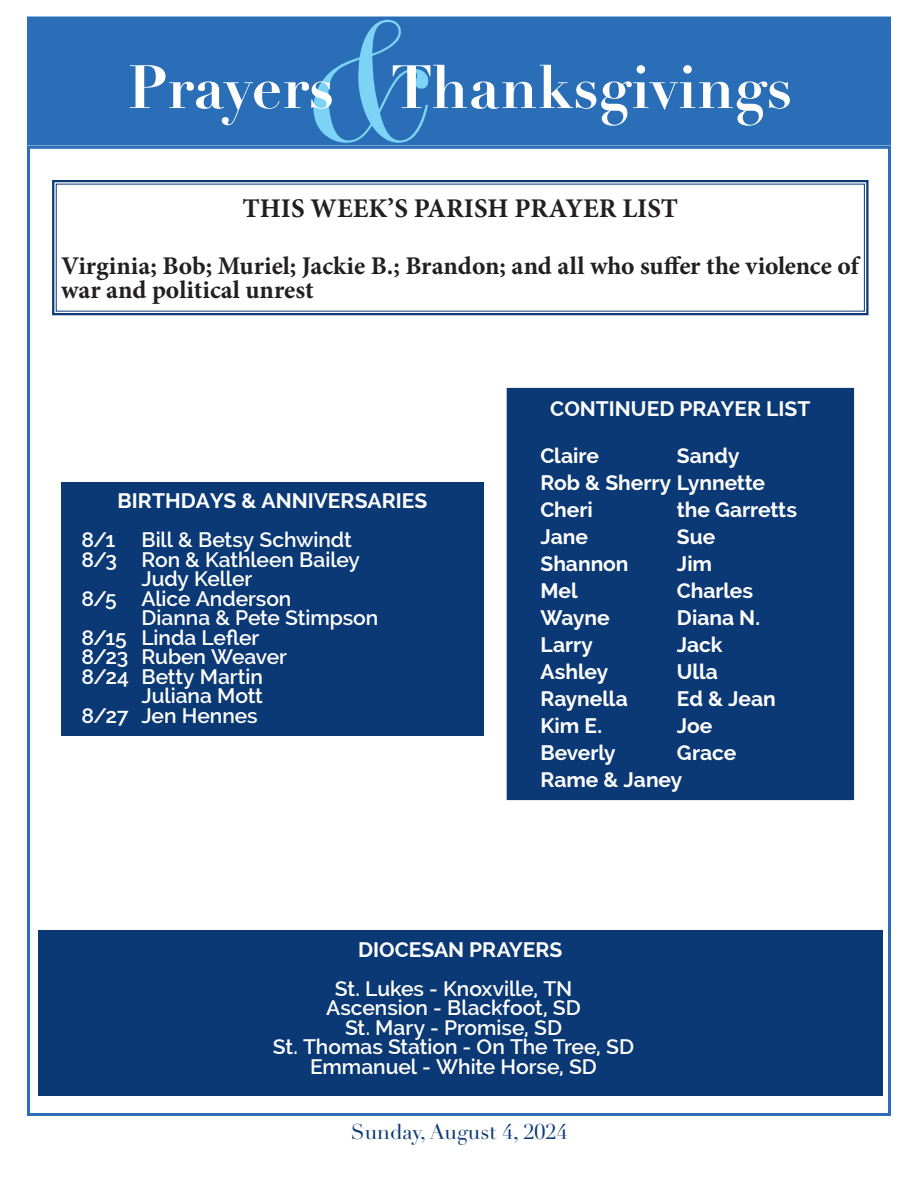
<style>
.page{position:relative;width:918px;height:1188px;background:#fff}
.page>*{position:absolute;margin:0;border:0;box-sizing:border-box;transform-origin:0 0}
.t1{font:italic 166.5px "Didot LT Pro";color:#7cd3f6}
.t2{font:700 60px "Didot LT Pro";color:#fff}
.t3{font:700 27px "Minion Pro";color:#231f20}
.People{font:700 25.5px/24px "Minion Pro";color:#231f20}
.t4{font:600 21px "Raleway";letter-spacing:-.005em;color:#fff}
.t5{font:700 21px "Raleway";color:#fff}
.t6{font:21px "Didot LT Pro";color:#0b3975}
</style>
<div class="page">
<div style="left:27px;top:16px;width:864px;height:130px;background:#296eb7;border:3px solid #296eb7"></div>
<svg style="left:52px;top:180px;width:817px;height:136px"></svg>
<div style="left:61px;top:482px;width:423px;height:253px;background:#0b3975"></div>
<div style="left:38px;top:930px;width:844px;height:166px;background:#0b3975"></div>
<div style="left:507px;top:389px;width:346px;height:410px;background:#0b3975"></div>
<div style="left:507px;top:388px;width:347px;height:412px;border:2px solid #0b3975"></div>
<p class="t1" style="left:304px;top:-22px;width:143px">&amp;</p>
<p class="t2" style="left:390px;top:50px;width:403px">Thanksgivings</p>
<p class="t2" style="left:128px;top:50px;width:208px">Prayers</p>
<p class="t3" style="left:242px;top:189px;width:437px">THIS WEEK’S PARISH PRAYER LIST</p>
<p class="People" style="left:61px;top:254px;width:801px">Virginia; Bob; Muriel; Jackie B.; Brandon; and all who suffer the violence of war and political unrest</p>
<p class="t5" style="left:118px;top:489px;width:311px">BIRTHDAYS &amp; ANNIVERSARIES</p>
<p class="t4" style="left:81px;top:528px;width:272px">8/1 Bill &amp; Betsy Schwindt</p>
<p class="t4" style="left:81px;top:547px;width:280px">8/3 Ron &amp; Kathleen Bailey</p>
<p class="t4" style="left:141px;top:567px;width:113px">Judy Keller</p>
<p class="t4" style="left:81px;top:586px;width:212px">8/5 Alice Anderson</p>
<p class="t4" style="left:141px;top:606px;width:238px">Dianna &amp; Pete Stimpson</p>
<p class="t4" style="left:81px;top:625px;width:180px">8/15 Linda Lefler</p>
<p class="t4" style="left:81px;top:645px;width:207px">8/23 Ruben Weaver</p>
<p class="t4" style="left:81px;top:664px;width:183px">8/24 Betty Martin</p>
<p class="t4" style="left:141px;top:684px;width:123px">Juliana Mott</p>
<p class="t4" style="left:81px;top:703px;width:178px">8/27 Jen Hennes</p>
<p class="t5" style="left:550px;top:397px;width:262px">CONTINUED PRAYER LIST</p>
<p class="t5" style="left:540px;top:443px;width:60px">Claire</p>
<p class="t5" style="left:677px;top:443px;width:64px">Sandy</p>
<p class="t5" style="left:540px;top:470px;width:226px">Rob &amp; Sherry Lynnette</p>
<p class="t5" style="left:540px;top:497px;width:54px">Cheri</p>
<p class="t5" style="left:677px;top:497px;width:122px">the Garretts</p>
<p class="t5" style="left:540px;top:524px;width:49px">Jane</p>
<p class="t5" style="left:677px;top:524px;width:40px">Sue</p>
<p class="t5" style="left:540px;top:551px;width:90px">Shannon</p>
<p class="t5" style="left:677px;top:551px;width:37px">Jim</p>
<p class="t5" style="left:540px;top:578px;width:39px">Mel</p>
<p class="t5" style="left:677px;top:578px;width:78px">Charles</p>
<p class="t5" style="left:540px;top:605px;width:71px">Wayne</p>
<p class="t5" style="left:677px;top:605px;width:85px">Diana N.</p>
<p class="t5" style="left:540px;top:632px;width:54px">Larry</p>
<p class="t5" style="left:677px;top:632px;width:47px">Jack</p>
<p class="t5" style="left:540px;top:659px;width:69px">Ashley</p>
<p class="t5" style="left:677px;top:659px;width:43px">Ulla</p>
<p class="t5" style="left:540px;top:686px;width:89px">Raynella</p>
<p class="t5" style="left:677px;top:686px;width:100px">Ed &amp; Jean</p>
<p class="t5" style="left:540px;top:713px;width:63px">Kim E.</p>
<p class="t5" style="left:677px;top:713px;width:37px">Joe</p>
<p class="t5" style="left:540px;top:740px;width:77px">Beverly</p>
<p class="t5" style="left:677px;top:740px;width:61px">Grace</p>
<p class="t5" style="left:540px;top:767px;width:143px">Rame &amp; Janey</p>
<p class="t5" style="left:358px;top:938px;width:206px">DIOCESAN PRAYERS</p>
<p class="t4" style="left:335px;top:976px;width:239px">St. Lukes - Knoxville, TN</p>
<p class="t4" style="left:326px;top:996px;width:256px">Ascension - Blackfoot, SD</p>
<p class="t4" style="left:345px;top:1015px;width:219px">St. Mary - Promise, SD</p>
<p class="t4" style="left:273px;top:1035px;width:363px">St. Thomas Station - On The Tree, SD</p>
<p class="t4" style="left:310px;top:1054px;width:288px">Emmanuel - White Horse, SD</p>
<p class="t6" style="left:351px;top:1119px;width:218px">Sunday, August 4, 2024</p>
</div>
